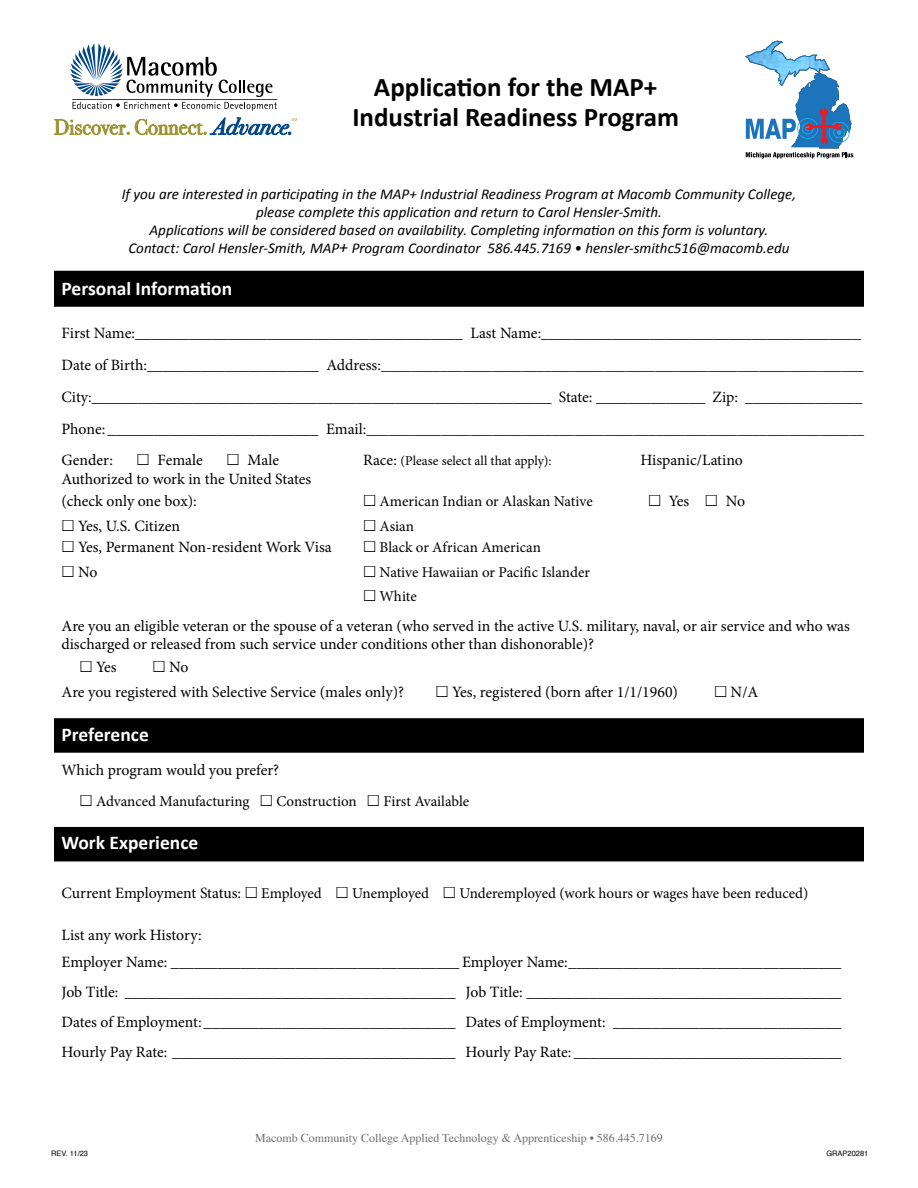
<style>
.page{position:relative;width:918px;height:1188px;background:#fff}
.page>*{position:absolute;margin:0;border:0;box-sizing:border-box;transform-origin:0 0}
.t1{font:700 27px/30px "Calibri";color:#000;text-align:center}
.t2{font:700 19.5px "Calibri";color:#fff}
.t3{font:15.75px/30px "Minion Pro";letter-spacing:-.005em;color:#000}
.t4{font:15px/24.6px "Minion Pro";letter-spacing:-.005em;color:#000}
.t5{font:italic 15px/18px "Calibri";color:#000;text-align:center}
.t6{font:13.5px "Minion Pro";color:#000}
.t7{font:12px "Times";color:#6d6e71}
.t8{font:7.5px "Helvetica";color:#000}
.s1{font-size:18px}
.s2{font-size:15.75px}
.s3{font-family:"Arial Unicode MS";font-size:18px}
</style>
<div class="page">
<div style="left:54px;top:271px;width:810px;height:36px;background:#000"></div>
<div style="left:54px;top:718px;width:810px;height:35px;background:#000"></div>
<div style="left:54px;top:827px;width:810px;height:34px;background:#000"></div>
<svg style="left:746px;top:41px;width:107px;height:118px"></svg>
<svg style="left:54px;top:119px;width:75px;height:16px"></svg>
<svg style="left:135px;top:118px;width:162px;height:17px"></svg>
<svg style="left:70px;top:43px;width:207px;height:68px"></svg>
<h1 class="t1" style="left:352px;top:72px;width:328px">Application for the MAP+<br>Industrial Readiness Program</h1>
<p class="t5" style="left:122px;top:185px;width:676px">If you are interested in participating in the MAP+ Industrial Readiness Program at Macomb Community College, please complete this application and return to Carol Hensler-Smith.<br>Applications will be considered based on availability. Completing information on this form is voluntary.<br>Contact: Carol Hensler-Smith, MAP<span class="s1">+</span> Program Coordinator 586.445.7169 • hensler-smithc516@macomb.edu</p>
<p class="t2" style="left:62px;top:276px;width:172px">Personal Information</p>
<p class="t3" style="left:62px;top:318px;width:801px">First Name:__________________________________________ Last Name:_________________________________________</p>
<p class="t4" style="left:62px;top:353px;width:804px"><span class="s2">Date of Birth:______________________ Address:</span>_________________________________________________________________</p>
<p class="t3" style="left:62px;top:382px;width:802px">City:___________________________________________________________ State: ______________ Zip: _______________</p>
<p class="t4" style="left:62px;top:417px;width:804px"><span class="s2">Phone: ___________________________ Email:</span>___________________________________________________________________</p>
<p class="t3" style="left:62px;top:445px;width:53px">Gender:</p>
<p class="t3" style="left:137px;top:445px;width:68px"><span class="s3">☐</span> Female</p>
<p class="t3" style="left:227px;top:445px;width:54px"><span class="s3">☐</span> Male</p>
<p class="t6" style="left:363px;top:451px;width:190px"><span class="s2">Race:</span> (Please select all that apply):</p>
<p class="t3" style="left:640px;top:445px;width:104px">Hispanic/Latino</p>
<p class="t3" style="left:61px;top:469px;width:251px;line-height:21.6px">Authorized to work in the United States (check only one box):</p>
<p class="t4" style="left:363px;top:489px;width:231px"><span class="s3">☐</span> American Indian or Alaskan Native</p>
<p class="t3" style="left:648px;top:486px;width:99px"><span class="s3">☐</span> Yes <span class="s3">☐</span> No</p>
<p class="t3" style="left:62px;top:511px;width:120px"><span class="s3">☐</span> Yes, U.S. Citizen</p>
<p class="t4" style="left:363px;top:514px;width:52px"><span class="s3">☐</span> Asian</p>
<p class="t3" style="left:62px;top:532px;width:272px"><span class="s3">☐</span> Yes, Permanent Non-resident Work Visa</p>
<p class="t4" style="left:363px;top:535px;width:179px"><span class="s3">☐</span> Black or African American</p>
<p class="t3" style="left:62px;top:557px;width:37px"><span class="s3">☐</span> No</p>
<p class="t4" style="left:363px;top:560px;width:228px"><span class="s3">☐</span> Native Hawaiian or Pacific Islander <span class="s3">☐</span> White</p>
<p class="t3" style="left:62px;top:617px;width:790px;line-height:18px">Are you an eligible veteran or the spouse of a veteran (who served in the active U.S. military, naval, or air service and who was discharged or released from such service under conditions other than dishonorable)?</p>
<p class="t3" style="left:80px;top:652px;width:39px"><span class="s3">☐</span> Yes</p>
<p class="t3" style="left:62px;top:655px;width:344px;line-height:24.6px;text-indent:91px"><span class="s3">☐</span> No<br>Are you registered with Selective Service (males only)?</p>
<p class="t3" style="left:436px;top:677px;width:244px"><span class="s3">☐</span> Yes, registered (born after 1/1/1960)</p>
<p class="t3" style="left:714px;top:677px;width:46px"><span class="s3">☐</span> N/A</p>
<p class="t2" style="left:62px;top:722px;width:89px">Preference</p>
<p class="t3" style="left:62px;top:755px;width:219px">Which program would you prefer?</p>
<p class="t4" style="left:80px;top:789px;width:391px"><span class="s3">☐</span> Advanced Manufacturing <span class="s3">☐</span> Construction <span class="s3">☐</span> First Available</p>
<p class="t2" style="left:62px;top:831px;width:138px">Work Experience</p>
<p class="t4" style="left:62px;top:881px;width:748px"><span class="s2">Current Employment Status:</span> <span class="s3">☐</span> Employed <span class="s3">☐</span> Unemployed <span class="s3">☐</span> Underemployed (work hours or wages have been reduced)</p>
<p class="t3" style="left:62px;top:922px;width:782px;line-height:27px">List any work History:<br>Employer Name: _____________________________________ Employer Name:___________________________________</p>
<p class="t3" style="left:62px;top:977px;width:782px;text-align:justify">Job Title: __________________________________________ Job Title: ________________________________________ Dates of Employment: ________________________________ Dates of Employment: _____________________________ Hourly Pay Rate: ____________________________________ Hourly Pay Rate: __________________________________</p>
<p class="t7" style="left:255px;top:1126px;width:409px">Macomb Community College Applied Technology &amp; Apprenticeship • 586.445.7169</p>
<p class="t8" style="left:51px;top:1147px;width:39px">REV. 11/23</p>
<p class="t8" style="left:826px;top:1147px;width:44px">GRAP20281</p>
</div>
